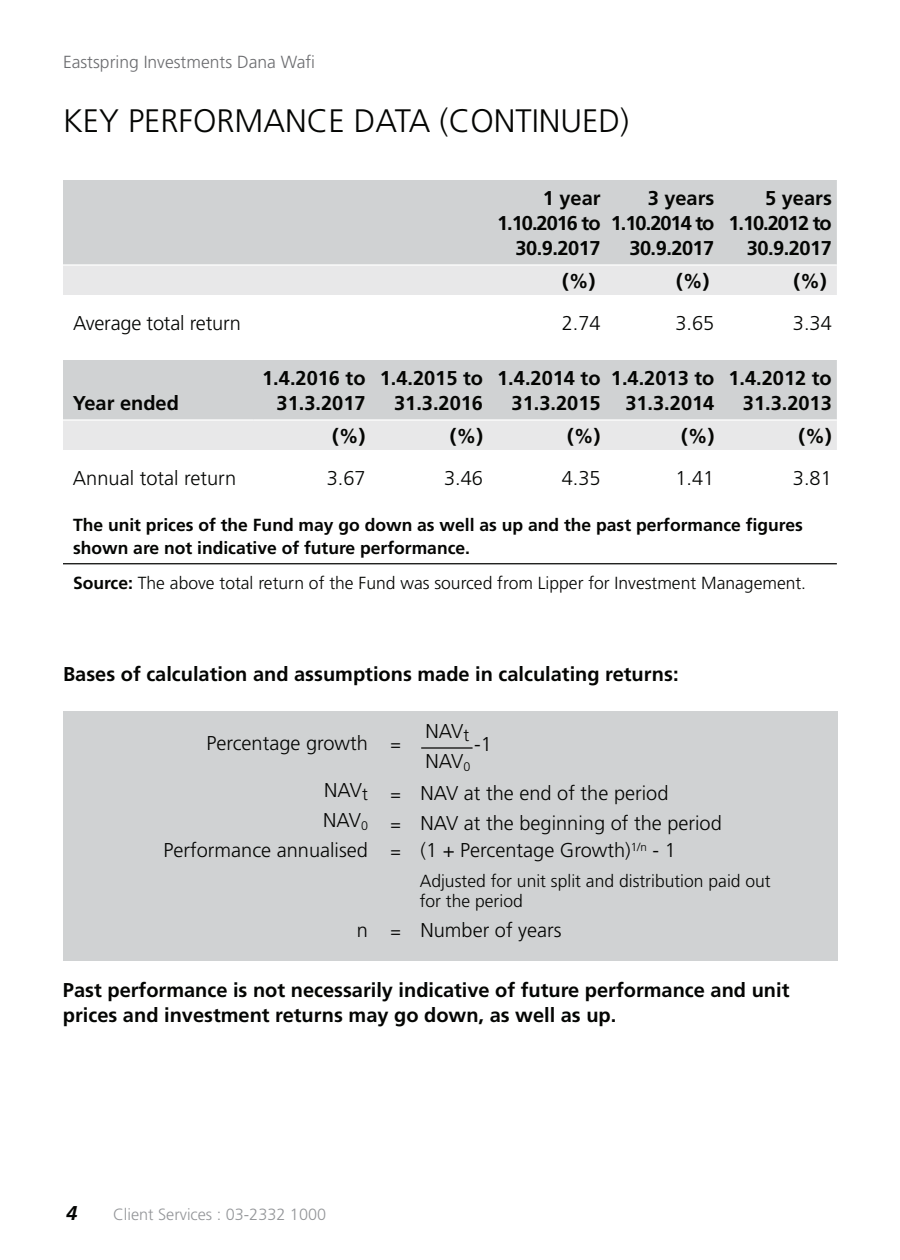
<style>
.page{position:relative;width:900px;height:1260px;background:#fff}
.page>*{position:absolute;margin:0;border:0;box-sizing:border-box;transform-origin:0 0}
.t1{font:300 32.5px "Frutiger";color:#040503}
.t2{font:700 20px/25px "Frutiger";color:#040503;text-align:right}
.t3{font:300 20px/27.5px "Frutiger";color:#040503}
.t4{font:700 20px/25px "Frutiger";letter-spacing:-.025em;color:#040503;text-align:right}
.t5{font:italic 700 20px "Frutiger";color:#040503}
.t6{font:300 17.5px/20px "Frutiger";color:#040503}
.t7{font:700 17.5px/22.5px "Frutiger";color:#040503}
.t8{font:300 17.5px "Frutiger";color:#6c6d70}
.t9{font:300 16.25px "Frutiger";color:#949699}
.s1{font-weight:700}
.s2{font-size:17.5px}
</style>
<div class="page">
<div style="left:63px;top:180px;width:774px;height:84px;background:#d0d2d3"></div>
<svg style="left:63px;top:266px;width:774px;height:184px"></svg>
<hr style="left:63px;top:563px;width:774px;height:1px;background:#040503">
<hr style="left:253px;top:419px;width:584px;height:2px;background:#fff">
<hr style="left:63px;top:419px;width:190px;height:2px;background:#fff">
<div style="left:63px;top:711px;width:774px;height:249px;background:#d0d2d3"></div>
<hr style="left:421px;top:747px;width:52px;height:2px;background:#040503">
<p class="t8" style="left:63px;top:55px;width:254px">Eastspring Investments Dana Wafi</p>
<h1 class="t1" style="left:63px;top:108px;width:568px">KEY PERFORMANCE DATA (CONTINUED)</h1>
<p class="t4" style="left:497px;top:187px;width:105px">1 year<br>1.10.2016 to<br>30.9.2017</p>
<p class="t4" style="left:611px;top:187px;width:105px">3 years<br>1.10.2014 to<br>30.9.2017</p>
<p class="t4" style="left:728px;top:187px;width:105px">5 years<br>1.10.2012 to<br>30.9.2017</p>
<p class="t2" style="left:562px;top:270px;width:35px">(%)</p>
<p class="t2" style="left:676px;top:270px;width:35px">(%)</p>
<p class="t2" style="left:794px;top:270px;width:35px">(%)</p>
<p class="t3" style="left:73px;top:311px;width:170px">Average total return</p>
<p class="t3" style="left:562px;top:311px;width:40px">2.74</p>
<p class="t3" style="left:675px;top:311px;width:40px">3.65</p>
<p class="t3" style="left:793px;top:311px;width:40px">3.34</p>
<p class="t2" style="left:73px;top:392px;width:107px">Year ended</p>
<p class="t2" style="left:262px;top:367px;width:105px">1.4.2016 to<br>31.3.2017</p>
<p class="t2" style="left:380px;top:367px;width:105px">1.4.2015 to<br>31.3.2016</p>
<p class="t2" style="left:497px;top:367px;width:105px">1.4.2014 to<br>31.3.2015</p>
<p class="t2" style="left:611px;top:367px;width:105px">1.4.2013 to<br>31.3.2014</p>
<p class="t2" style="left:728px;top:367px;width:105px">1.4.2012 to<br>31.3.2013</p>
<p class="t2" style="left:332px;top:425px;width:35px">(%)</p>
<p class="t2" style="left:450px;top:425px;width:35px">(%)</p>
<p class="t2" style="left:567px;top:425px;width:35px">(%)</p>
<p class="t2" style="left:681px;top:425px;width:35px">(%)</p>
<p class="t2" style="left:799px;top:425px;width:35px">(%)</p>
<p class="t3" style="left:73px;top:466px;width:165px">Annual total return</p>
<p class="t3" style="left:327px;top:466px;width:40px">3.67</p>
<p class="t3" style="left:444px;top:466px;width:40px">3.46</p>
<p class="t3" style="left:562px;top:466px;width:40px">4.35</p>
<p class="t3" style="left:675px;top:466px;width:40px">1.41</p>
<p class="t3" style="left:793px;top:466px;width:40px">3.81</p>
<p class="t7" style="left:73px;top:515px;width:731px">The unit prices of the Fund may go down as well as up and the past performance figures shown are not indicative of future performance.</p>
<p class="t6" style="left:73px;top:575px;width:735px"><span class="s1">Source:</span> The above total return of the Fund was sourced from Lipper for Investment Management.</p>
<p class="t2" style="left:63px;top:663px;width:617px">Bases of calculation and assumptions made in calculating returns:</p>
<p class="t3" style="left:425px;top:719px;width:45px">NAV<sub>t</sub></p>
<p class="t3" style="left:206px;top:731px;width:196px">Percentage growth <span class="s2">=</span></p>
<p class="t3" style="left:324px;top:778px;width:45px">NAV<sub>t</sub></p>
<p class="t3" style="left:391px;top:781px;width:279px"><span class="s2">=</span> NAV at the end of the period</p>
<p class="t3" style="left:323px;top:808px;width:46px">NAV<sub>0</sub></p>
<p class="t3" style="left:474px;top:732px;width:19px">-1</p>
<p class="t3" style="left:425px;top:749px;width:46px">NAV<sub>0</sub></p>
<p class="t3" style="left:164px;top:811px;width:560px;text-indent:227px"><span class="s2">=</span> NAV at the beginning of the period<br>Performance annualised <span class="s2">=</span> (1 + Percentage Growth)<sup>1/n</sup> - 1</p>
<p class="t6" style="left:420px;top:873px;width:353px">Adjusted for unit split and distribution paid out for the period</p>
<p class="t3" style="left:357px;top:918px;width:206px">n <span class="s2">=</span> Number of years</p>
<p class="t2" style="left:63px;top:979px;width:728px;text-align:left">Past performance is not necessarily indicative of future performance and unit prices and investment returns may go down, as well as up.</p>
<p class="t5" style="left:66px;top:1205px;width:13px">4</p>
<p class="t9" style="left:113px;top:1208px;width:215px">Client Services : 03-2332 1000</p>
</div>
